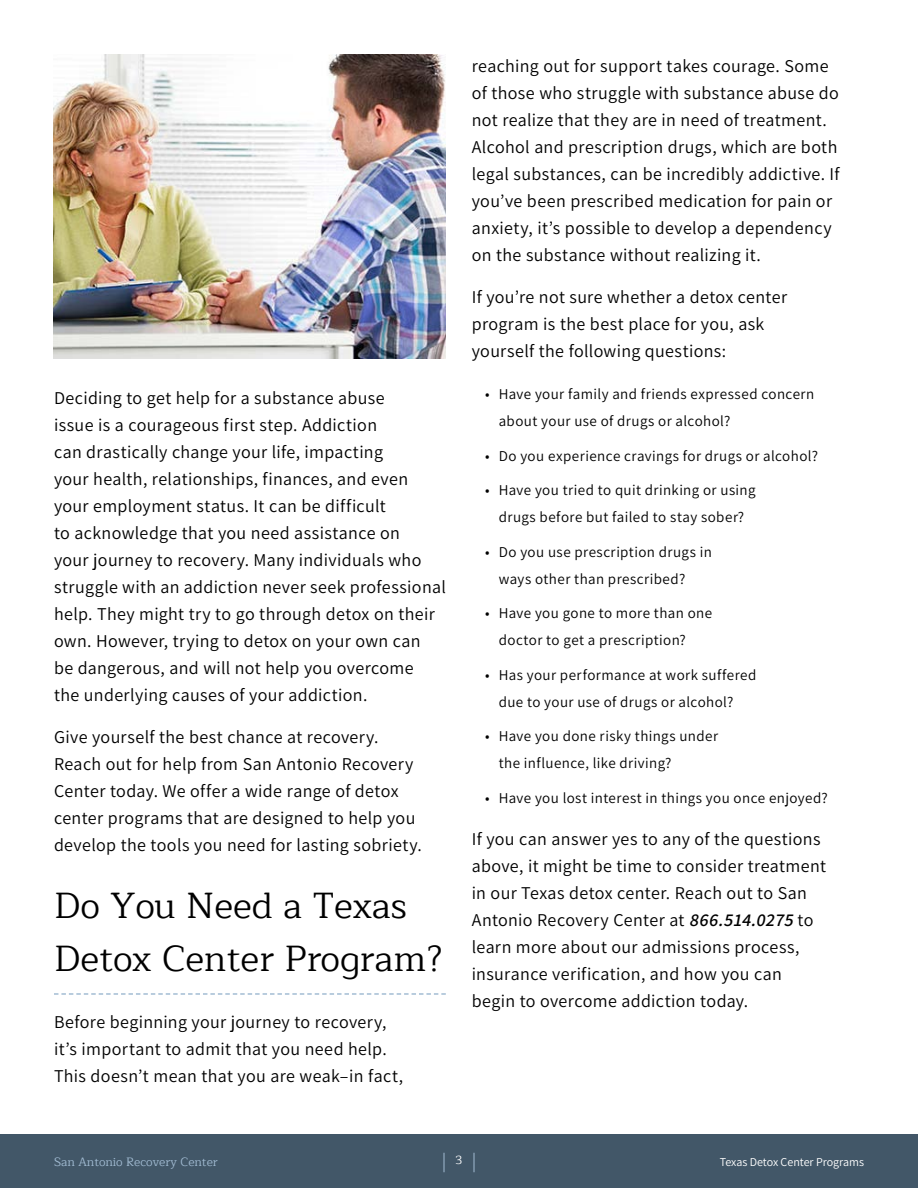
<style>
.page{position:relative;width:918px;height:1188px;background:#fff}
.page>*{position:absolute;margin:0;border:0;box-sizing:border-box;transform-origin:0 0}
.t1{font:36px/52.5px "Maitree";color:#000}
.t2{font:200 18px/27px "Assistant";letter-spacing:.02em;color:#000}
.t3{font:200 15px/27px "Assistant";letter-spacing:.025em;color:#000}
.t4{font:12px "Maitree";color:#a2bcd3}
.t5{font:200 12px "Assistant";color:#fff}
.t6{font:12px "Maitree";color:#fff}
.s1{font-style:italic}
</style>
<div class="page">
<div style="left:0;top:1134px;width:918px;height:54px;background:#425768"></div>
<svg style="left:444px;top:1153px;width:1px;height:19px"></svg>
<svg style="left:474px;top:1153px;width:1px;height:19px"></svg>
<svg style="left:54px;top:993px;width:392px;height:2px"></svg>
<img style="left:53px;top:54px;width:393px;height:304px">
<p class="t2" style="left:54px;top:383px;width:393px">Deciding to get help for a substance abuse<br>issue is a courageous first step. Addiction<br>can drastically change your life, impacting<br>your health, relationships, finances, and even your employment status. It can be difficult<br>to acknowledge that you need assistance on<br>your journey to recovery. Many individuals who struggle with an addiction never seek professional help. They might try to go through detox on their own. However, trying to detox on your own can<br>be dangerous, and will not help you overcome<br>the underlying causes of your addiction.</p>
<p class="t2" style="left:54px;top:722px;width:369px">Give yourself the best chance at recovery.<br>Reach out for help from San Antonio Recovery Center today. We offer a wide range of detox center programs that are designed to help you develop the tools you need for lasting sobriety.</p>
<h1 class="t1" style="left:54px;top:880px;width:390px">Do You Need a Texas<br>Detox Center Program?</h1>
<p class="t2" style="left:54px;top:1007px;width:351px">Before beginning your journey to recovery, it’s important to admit that you need help.<br>This doesn’t mean that you are weak–in fact,</p>
<p class="t2" style="left:472px;top:52px;width:369px">reaching out for support takes courage. Some of those who struggle with substance abuse do not realize that they are in need of treatment.<br>Alcohol and prescription drugs, which are both legal substances, can be incredibly addictive. If you’ve been prescribed medication for pain or anxiety, it’s possible to develop a dependency on the substance without realizing it.</p>
<p class="t2" style="left:472px;top:283px;width:317px">If you’re not sure whether a detox center program is the best place for you, ask yourself the following questions:</p>
<p class="t3" style="left:499px;top:380px;width:317px;text-indent:-14px">• Have your family and friends expressed concern about your use of drugs or alcohol?</p>
<p class="t3" style="left:485px;top:441px;width:334px">• Do you experience cravings for drugs or alcohol?</p>
<p class="t3" style="left:485px;top:476px;width:272px;text-align:center">• Have you tried to quit drinking or using drugs before but failed to stay sober?</p>
<p class="t3" style="left:499px;top:537px;width:215px;text-indent:-14px">• Do you use prescription drugs in ways other than prescribed?</p>
<p class="t3" style="left:499px;top:599px;width:215px;text-indent:-14px">• Have you gone to more than one doctor to get a prescription?</p>
<p class="t3" style="left:499px;top:660px;width:259px;text-indent:-14px">• Has your performance at work suffered due to your use of drugs or alcohol?</p>
<p class="t3" style="left:499px;top:722px;width:221px;text-indent:-14px">• Have you done risky things under the influence, like driving?</p>
<p class="t3" style="left:485px;top:783px;width:344px">• Have you lost interest in things you once enjoyed?</p>
<p class="t2" style="left:472px;top:824px;width:356px">If you can answer yes to any of the questions above, it might be time to consider treatment in our Texas detox center. Reach out to San Antonio Recovery Center at <span class="s1">866.514.0275</span> to learn more about our admissions process, insurance verification, and how you can begin to overcome addiction today.</p>
<p class="t4" style="left:54px;top:1152px;width:165px">San Antonio Recovery Center</p>
<p class="t6" style="left:455px;top:1151px;width:9px">3</p>
<p class="t5" style="left:720px;top:1154px;width:146px">Texas Detox Center Programs</p>
</div>
